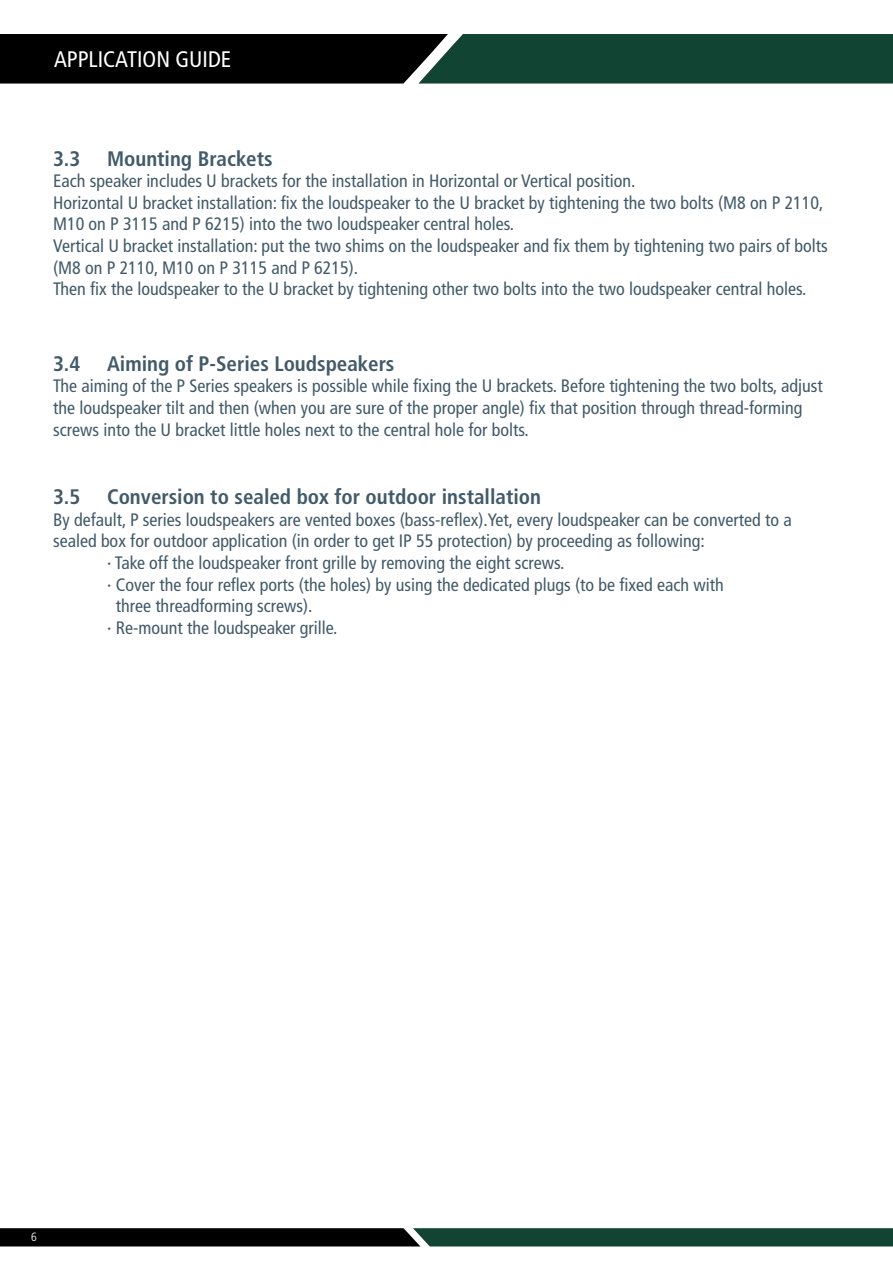
<style>
.page{position:relative;width:893px;height:1263px;background:#fff}
.page>*{position:absolute;margin:0;border:0;box-sizing:border-box;transform-origin:0 0}
.t1{font:condensed 22.5px "Frutiger";color:#fff}
.t2{font:700 condensed 21px "Frutiger";color:#425a69}
.t3{font:condensed 18px/21.6px "Frutiger";color:#425a69}
.t4{font:300 condensed 12px "Frutiger";color:#fff}
</style>
<div class="page">
<svg style="left:0;top:34px;width:893px;height:50px;background:#0f281f"></svg>
<svg style="left:0;top:1228px;width:893px;height:18px;background:#0e291f"></svg>
<p class="t1" style="left:54px;top:46px;width:179px">APPLICATION GUIDE</p>
<p class="t2" style="left:53px;top:146px;width:29px">3.3</p>
<p class="t2" style="left:107px;top:146px;width:167px">Mounting Brackets</p>
<p class="t3" style="left:53px;top:170px;width:776px">Each speaker includes U brackets for the installation in Horizontal or Vertical position.<br>Horizontal U bracket installation: fix the loudspeaker to the U bracket by tightening the two bolts (M8 on P 2110, M10 on P 3115 and P 6215) into the two loudspeaker central holes.<br>Vertical U bracket installation: put the two shims on the loudspeaker and fix them by tightening two pairs of bolts (M8 on P 2110, M10 on P 3115 and P 6215).<br>Then fix the loudspeaker to the U bracket by tightening other two bolts into the two loudspeaker central holes.</p>
<p class="t2" style="left:53px;top:351px;width:29px">3.4</p>
<p class="t2" style="left:107px;top:351px;width:289px">Aiming of P-Series Loudspeakers</p>
<p class="t3" style="left:53px;top:376px;width:771px">The aiming of the P Series speakers is possible while fixing the U brackets. Before tightening the two bolts, adjust the loudspeaker tilt and then (when you are sure of the proper angle) fix that position through thread-forming screws into the U bracket little holes next to the central hole for bolts.</p>
<p class="t2" style="left:53px;top:484px;width:29px">3.5</p>
<p class="t2" style="left:107px;top:484px;width:436px">Conversion to sealed box for outdoor installation</p>
<p class="t3" style="left:53px;top:509px;width:740px">By default, P series loudspeakers are vented boxes (bass-reflex).Yet, every loudspeaker can be converted to a</p>
<p class="t3" style="left:53px;top:530px;width:653px">sealed box for outdoor application (in order to get IP 55 protection) by proceeding as following:</p>
<p class="t3" style="left:107px;top:552px;width:459px">· Take off the loudspeaker front grille by removing the eight screws.</p>
<p class="t3" style="left:107px;top:574px;width:618px">· Cover the four reflex ports (the holes) by using the dedicated plugs (to be fixed each with</p>
<p class="t3" style="left:116px;top:595px;width:198px">three threadforming screws).</p>
<p class="t3" style="left:107px;top:617px;width:232px">· Re-mount the loudspeaker grille.</p>
<p class="t4" style="left:31px;top:1230px;width:7px">6</p>
</div>
